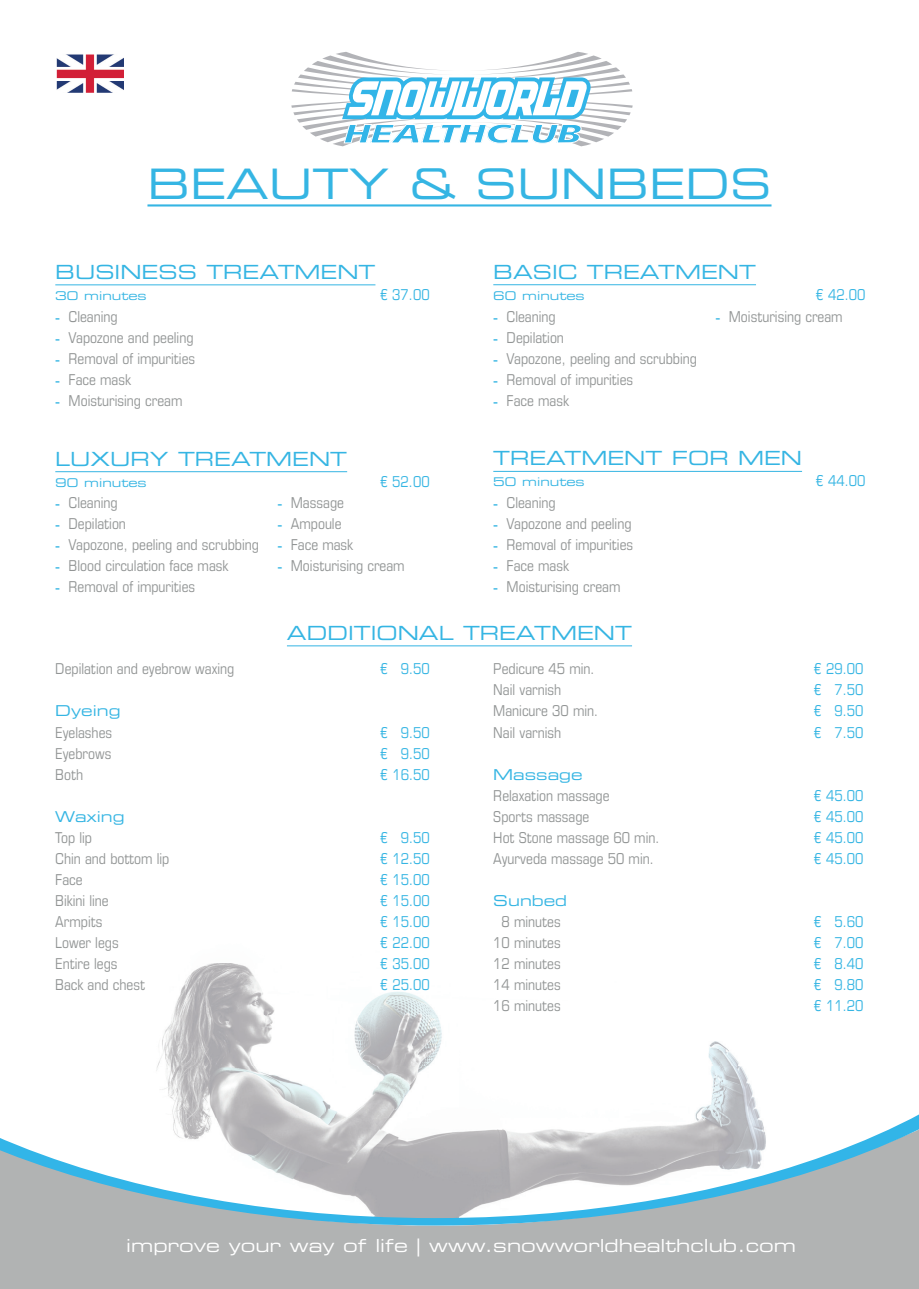
<style>
.page{position:relative;width:919px;height:1289px;background:#fff}
.page>*{position:absolute;margin:0;border:0;box-sizing:border-box;transform-origin:0 0}
.t1{font:42px "Eurostile LT Std Ex 2";color:#35b5e3}
.t2{font:italic 900 26.25px "Frutiger LT Std";color:#32b5e8;scale:1.4 1}
.t3{font:19.5px "Eurostile LT Std Ex 2";color:#35b5e3}
.t4{font:18px "Eurostile LT Std Ex 2";color:#fff}
.t5{font:condensed 15px/21px "Eurostile LT Std";color:#929595}
.t6{font:condensed 15px/21px "Eurostile LT Std";color:#35b5e3;text-align:justify}
.t7{font:15px "Eurostile LT Std Ex 2";color:#35b5e3}
.t8{font:12px "Eurostile LT Std Ex 2";color:#35b5e3}
.s1{font-family:"Eurostile MN";font-weight:500;font-stretch:normal;font-size:12px;color:#35b5e3}
</style>
<div class="page">
<div style="left:0;top:1225px;width:918px;height:63px;background:#b1b3b3"></div>
<svg style="left:0;top:963px;width:918px;height:262px"></svg>
<hr style="left:55px;top:284px;width:320px;height:1px;background:#35b5e3">
<hr style="left:55px;top:471px;width:292px;height:1px;background:#35b5e3">
<hr style="left:493px;top:284px;width:263px;height:1px;background:#35b5e3">
<hr style="left:493px;top:471px;width:309px;height:1px;background:#35b5e3">
<hr style="left:287px;top:645px;width:345px;height:1px;background:#35b5e3">
<svg style="left:291px;top:52px;width:341px;height:94px"></svg>
<hr style="left:147px;top:204px;width:624px;height:2px;background:#35b5e3">
<img style="left:58px;top:56px;width:64px;height:35px">
<div style="left:55px;top:53px;width:70px;height:41px;border:2px solid #fff"></div>
<h2 class="t2" style="left:343px;top:118px;width:171px">HEALTHCLUB</h2>
<h1 class="t1" style="left:147px;top:156px;width:625px">BEAUTY &amp; SUNBEDS</h1>
<h3 class="t3" style="left:55px;top:258px;width:321px">BUSINESS TREATMENT</h3>
<p class="t8" style="left:55px;top:287px;width:93px">30 minutes</p>
<p class="t6" style="left:379px;top:284px;width:52px">€ 37.00</p>
<h3 class="t3" style="left:493px;top:258px;width:264px">BASIC TREATMENT</h3>
<p class="t8" style="left:493px;top:287px;width:93px">60 minutes</p>
<p class="t6" style="left:815px;top:284px;width:52px">€ 42.00</p>
<p class="t5" style="left:55px;top:306px;width:64px"><span class="s1">-</span> Cleaning</p>
<p class="t5" style="left:55px;top:327px;width:140px"><span class="s1">-</span> Vapozone and peeling</p>
<p class="t5" style="left:55px;top:348px;width:141px"><span class="s1">-</span> Removal of impurities</p>
<p class="t5" style="left:55px;top:369px;width:77px"><span class="s1">-</span> Face mask</p>
<p class="t5" style="left:55px;top:390px;width:129px"><span class="s1">-</span> Moisturising cream</p>
<p class="t5" style="left:493px;top:306px;width:64px"><span class="s1">-</span> Cleaning</p>
<p class="t5" style="left:493px;top:327px;width:72px"><span class="s1">-</span> Depilation</p>
<p class="t5" style="left:493px;top:348px;width:205px"><span class="s1">-</span> Vapozone, peeling and scrubbing</p>
<p class="t5" style="left:493px;top:369px;width:141px"><span class="s1">-</span> Removal of impurities</p>
<p class="t5" style="left:493px;top:390px;width:77px"><span class="s1">-</span> Face mask</p>
<p class="t5" style="left:715px;top:306px;width:129px"><span class="s1">-</span> Moisturising cream</p>
<h3 class="t3" style="left:55px;top:445px;width:293px">LUXURY TREATMENT</h3>
<p class="t8" style="left:55px;top:474px;width:93px">90 minutes</p>
<p class="t6" style="left:379px;top:471px;width:52px">€ 52.00</p>
<h3 class="t3" style="left:493px;top:445px;width:310px">TREATMENT FOR MEN</h3>
<p class="t8" style="left:493px;top:474px;width:93px">50 minutes</p>
<p class="t6" style="left:815px;top:470px;width:52px">€ 44.00</p>
<p class="t5" style="left:55px;top:492px;width:64px"><span class="s1">-</span> Cleaning</p>
<p class="t5" style="left:55px;top:513px;width:72px"><span class="s1">-</span> Depilation</p>
<p class="t5" style="left:55px;top:534px;width:205px"><span class="s1">-</span> Vapozone, peeling and scrubbing</p>
<p class="t5" style="left:55px;top:555px;width:175px"><span class="s1">-</span> Blood circulation face mask</p>
<p class="t5" style="left:55px;top:576px;width:141px"><span class="s1">-</span> Removal of impurities</p>
<p class="t5" style="left:55px;top:658px;width:180px">Depilation and eyebrow waxing</p>
<p class="t7" style="left:55px;top:701px;width:67px">Dyeing</p>
<p class="t5" style="left:55px;top:721px;width:58px;text-align:justify">Eyelashes Eyebrows Both</p>
<p class="t7" style="left:55px;top:806px;width:71px">Waxing</p>
<p class="t5" style="left:55px;top:826px;width:116px">Top lip<br>Chin and bottom lip<br>Face<br>Bikini line<br>Armpits<br>Lower legs<br>Entire legs<br>Back and chest</p>
<p class="t5" style="left:493px;top:492px;width:64px"><span class="s1">-</span> Cleaning</p>
<p class="t5" style="left:493px;top:513px;width:140px"><span class="s1">-</span> Vapozone and peeling</p>
<p class="t5" style="left:493px;top:534px;width:141px"><span class="s1">-</span> Removal of impurities</p>
<p class="t5" style="left:493px;top:555px;width:77px"><span class="s1">-</span> Face mask</p>
<p class="t5" style="left:493px;top:576px;width:129px"><span class="s1">-</span> Moisturising cream</p>
<h3 class="t3" style="left:287px;top:619px;width:346px">ADDITIONAL TREATMENT</h3>
<p class="t5" style="left:277px;top:492px;width:68px"><span class="s1">-</span> Massage</p>
<p class="t5" style="left:277px;top:513px;width:65px"><span class="s1">-</span> Ampoule</p>
<p class="t5" style="left:277px;top:534px;width:77px"><span class="s1">-</span> Face mask</p>
<p class="t5" style="left:277px;top:555px;width:129px"><span class="s1">-</span> Moisturising cream</p>
<p class="t6" style="left:380px;top:658px;width:52px">€ 9.50</p>
<p class="t6" style="left:380px;top:721px;width:52px">€ 9.50 € 9.50 € 16.50</p>
<p class="t6" style="left:380px;top:826px;width:52px">€ 9.50 € 12.50 € 15.00 € 15.00 € 15.00 € 22.00 € 35.00 € 25.00</p>
<p class="t5" style="left:493px;top:658px;width:106px">Pedicure 45 min.<br>Nail varnish<br>Manicure 30 min.<br>Nail varnish</p>
<p class="t7" style="left:493px;top:764px;width:91px">Massage</p>
<p class="t5" style="left:493px;top:784px;width:168px">Relaxation massage<br>Sports massage<br>Hot Stone massage 60 min.<br>Ayurveda massage 50 min.</p>
<p class="t7" style="left:493px;top:890px;width:75px">Sunbed</p>
<p class="t5" style="left:493px;top:910px;width:69px;text-align:center">8 minutes<br>10 minutes<br>12 minutes<br>14 minutes<br>16 minutes</p>
<p class="t6" style="left:813px;top:658px;width:52px">€ 29.00 € 7.50 € 9.50 € 7.50</p>
<p class="t6" style="left:813px;top:784px;width:52px">€ 45.00 € 45.00 € 45.00 € 45.00</p>
<p class="t6" style="left:813px;top:910px;width:52px">€ 5.60 € 7.00 € 8.40 € 9.80 € 11.20</p>
<p class="t4" style="left:126px;top:1232px;width:671px">improve your way of life | www.snowworldhealthclub.com</p>
</div>
